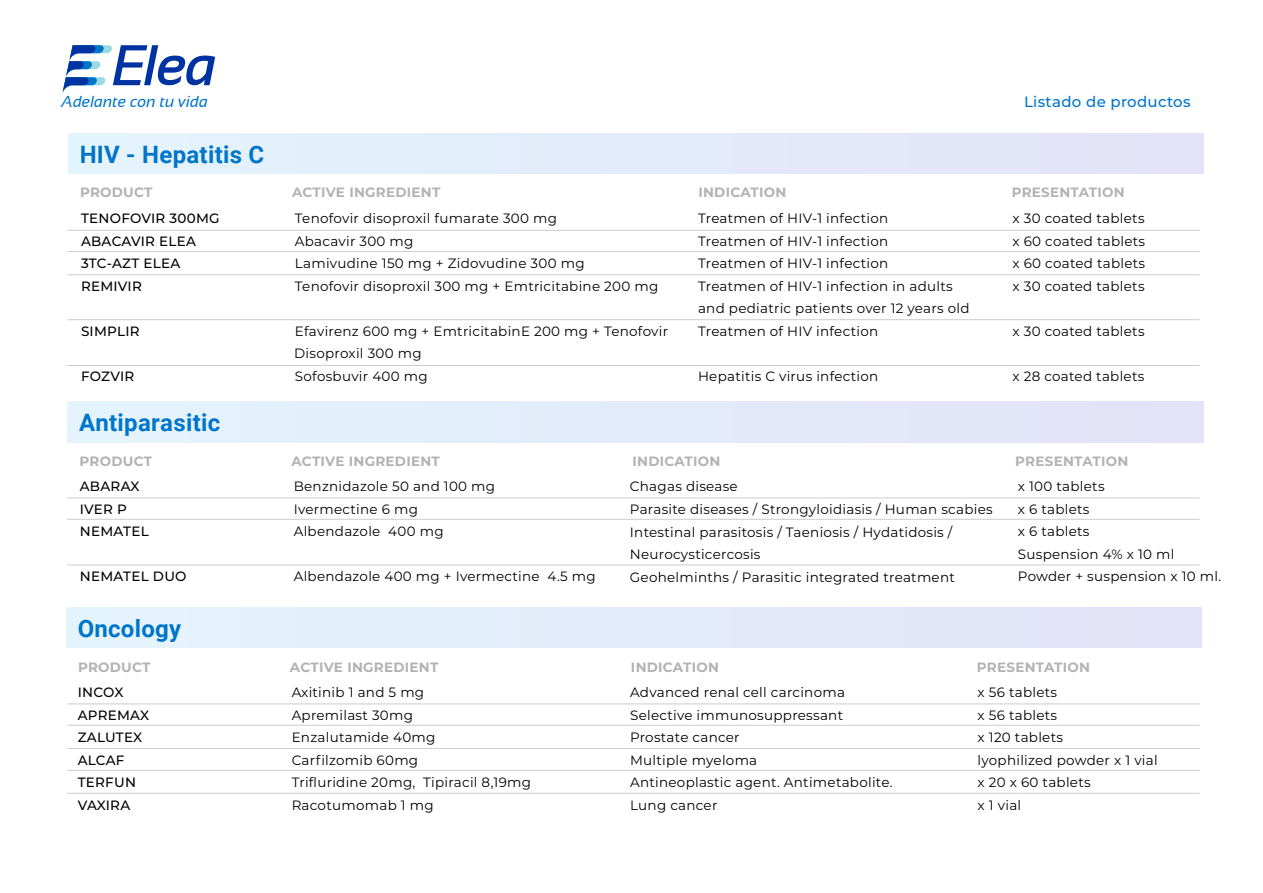
<style>
.page{position:relative;width:1263px;height:893px;background:#fff}
.page>*{position:absolute;margin:0;border:0;box-sizing:border-box;transform-origin:0 0}
.t1{font:700 24px "Roboto";letter-spacing:.01em;color:#0075c9}
.t2{font:italic 15.9px "Sansation";color:#0075c9}
.t3{font:500 15px "Montserrat";letter-spacing:.02em;color:#0075c9}
.t4{font:13.5px/22.5px "Montserrat";letter-spacing:.02em;color:#000}
.t5{font:700 13.5px "Montserrat";letter-spacing:.02em;color:#b3b3b3}
.t6{font:500 13.5px "Montserrat";letter-spacing:.02em;color:#000}
</style>
<div class="page">
<div style="left:68px;top:133px;width:1136px;height:41px;background:#e3ebfa"></div>
<div style="left:68px;top:402px;width:1135px;height:40px;background:#e3ebfa"></div>
<div style="left:66px;top:607px;width:1136px;height:41px;background:#e3ebfa"></div>
<hr style="left:67px;top:251px;width:1133px;height:1px;background:#ccc">
<hr style="left:67px;top:274px;width:1133px;height:1px;background:#ccc">
<hr style="left:67px;top:319px;width:1133px;height:1px;background:#ccc">
<hr style="left:67px;top:365px;width:1133px;height:1px;background:#ccc">
<hr style="left:67px;top:230px;width:1133px;height:1px;background:#ccc">
<hr style="left:67px;top:519px;width:1133px;height:1px;background:#ccc">
<hr style="left:67px;top:564px;width:1133px;height:1px;background:#ccc">
<hr style="left:67px;top:498px;width:1133px;height:1px;background:#ccc">
<hr style="left:67px;top:725px;width:1133px;height:1px;background:#ccc">
<hr style="left:67px;top:748px;width:1133px;height:1px;background:#ccc">
<hr style="left:67px;top:793px;width:1133px;height:1px;background:#ccc">
<hr style="left:67px;top:703px;width:1133px;height:1px;background:#ccc">
<hr style="left:67px;top:770px;width:1133px;height:1px;background:#ccc">
<svg style="left:62px;top:45px;width:153px;height:48px"></svg>
<p class="t2" style="left:62px;top:93px;width:148px">Adelante con tu vida</p>
<p class="t3" style="left:1024px;top:91px;width:168px">Listado de productos</p>
<h1 class="t1" style="left:80px;top:137px;width:186px">HIV - Hepatitis C</h1>
<p class="t5" style="left:80px;top:183px;width:74px">PRODUCT</p>
<p class="t5" style="left:292px;top:183px;width:150px">ACTIVE INGREDIENT</p>
<p class="t5" style="left:698px;top:183px;width:89px">INDICATION</p>
<p class="t5" style="left:1012px;top:183px;width:115px">PRESENTATION</p>
<p class="t6" style="left:81px;top:209px;width:140px">TENOFOVIR 300MG</p>
<p class="t4" style="left:295px;top:207px;width:264px">Tenofovir disoproxil fumarate 300 mg</p>
<p class="t6" style="left:81px;top:231px;width:117px">ABACAVIR ELEA</p>
<p class="t4" style="left:295px;top:229px;width:120px">Abacavir 300 mg</p>
<p class="t6" style="left:81px;top:254px;width:101px">3TC-AZT ELEA</p>
<p class="t4" style="left:295px;top:252px;width:291px">Lamivudine 150 mg + Zidovudine 300 mg</p>
<p class="t6" style="left:81px;top:276px;width:62px">REMIVIR</p>
<p class="t4" style="left:295px;top:274px;width:365px">Tenofovir disoproxil 300 mg + Emtricitabine 200 mg</p>
<p class="t6" style="left:81px;top:321px;width:60px">SIMPLIR</p>
<p class="t4" style="left:294px;top:319px;width:375px">Efavirenz 600 mg + EmtricitabinE 200 mg + Tenofovir<br>Disoproxil 300 mg</p>
<p class="t6" style="left:81px;top:366px;width:55px">FOZVIR</p>
<p class="t4" style="left:295px;top:364px;width:134px">Sofosbuvir 400 mg</p>
<h1 class="t1" style="left:79px;top:406px;width:143px">Antiparasitic</h1>
<p class="t4" style="left:698px;top:207px;width:273px">Treatmen of HIV-1 infection<br>Treatmen of HIV-1 infection<br>Treatmen of HIV-1 infection<br>Treatmen of HIV-1 infection in adults and pediatric patients over 12 years old<br>Treatmen of HIV infection</p>
<p class="t4" style="left:698px;top:364px;width:182px">Hepatitis C virus infection</p>
<p class="t4" style="left:1012px;top:207px;width:134px;text-align:justify">x 30 coated tablets x 60 coated tablets x 60 coated tablets x 30 coated tablets</p>
<p class="t4" style="left:1012px;top:319px;width:134px">x 30 coated tablets</p>
<p class="t4" style="left:1012px;top:364px;width:133px">x 28 coated tablets</p>
<p class="t5" style="left:79px;top:451px;width:74px">PRODUCT</p>
<p class="t5" style="left:291px;top:451px;width:150px">ACTIVE INGREDIENT</p>
<p class="t5" style="left:632px;top:451px;width:89px">INDICATION</p>
<p class="t5" style="left:1015px;top:451px;width:115px">PRESENTATION</p>
<p class="t6" style="left:80px;top:477px;width:61px">ABARAX</p>
<p class="t4" style="left:294px;top:475px;width:203px">Benznidazole 50 and 100 mg</p>
<p class="t6" style="left:80px;top:500px;width:49px">IVER P</p>
<p class="t4" style="left:294px;top:497px;width:126px">Ivermectine 6 mg</p>
<p class="t6" style="left:80px;top:522px;width:70px">NEMATEL</p>
<p class="t4" style="left:294px;top:520px;width:151px">Albendazole 400 mg</p>
<p class="t6" style="left:80px;top:567px;width:108px">NEMATEL DUO</p>
<p class="t4" style="left:294px;top:565px;width:303px">Albendazole 400 mg + Ivermectine 4.5 mg</p>
<h1 class="t1" style="left:78px;top:611px;width:105px">Oncology</h1>
<p class="t4" style="left:630px;top:475px;width:364px">Chagas disease<br>Parasite diseases / Strongyloidiasis / Human scabies Intestinal parasitosis / Taeniosis / Hydatidosis / Neurocysticercosis<br>Geohelminths / Parasitic integrated treatment</p>
<p class="t4" style="left:1018px;top:475px;width:205px">x 100 tablets<br>x 6 tablets<br>x 6 tablets<br>Suspension 4% x 10 ml<br>Powder + suspension x 10 ml.</p>
<p class="t5" style="left:78px;top:657px;width:74px">PRODUCT</p>
<p class="t5" style="left:290px;top:657px;width:150px">ACTIVE INGREDIENT</p>
<p class="t5" style="left:631px;top:657px;width:89px">INDICATION</p>
<p class="t5" style="left:977px;top:657px;width:115px">PRESENTATION</p>
<p class="t6" style="left:78px;top:683px;width:47px">INCOX</p>
<p class="t4" style="left:292px;top:680px;width:134px">Axitinib 1 and 5 mg</p>
<p class="t6" style="left:78px;top:705px;width:73px">APREMAX</p>
<p class="t4" style="left:292px;top:703px;width:123px">Apremilast 30mg</p>
<p class="t6" style="left:78px;top:728px;width:66px">ZALUTEX</p>
<p class="t4" style="left:292px;top:726px;width:145px">Enzalutamide 40mg</p>
<p class="t6" style="left:78px;top:750px;width:48px">ALCAF</p>
<p class="t4" style="left:292px;top:748px;width:128px">Carfilzomib 60mg</p>
<p class="t6" style="left:78px;top:773px;width:60px">TERFUN</p>
<p class="t4" style="left:292px;top:771px;width:241px">Trifluridine 20mg, Tipiracil 8,19mg</p>
<p class="t6" style="left:78px;top:795px;width:54px">VAXIRA</p>
<p class="t4" style="left:292px;top:793px;width:144px">Racotumomab 1 mg</p>
<p class="t4" style="left:630px;top:681px;width:264px">Advanced renal cell carcinoma<br>Selective immunosuppressant<br>Prostate cancer<br>Multiple myeloma<br>Antineoplastic agent. Antimetabolite.<br>Lung cancer</p>
<p class="t4" style="left:978px;top:681px;width:182px">x 56 tablets<br>x 56 tablets<br>x 120 tablets<br>lyophilized powder x 1 vial x 20 x 60 tablets<br>x 1 vial</p>
</div>
